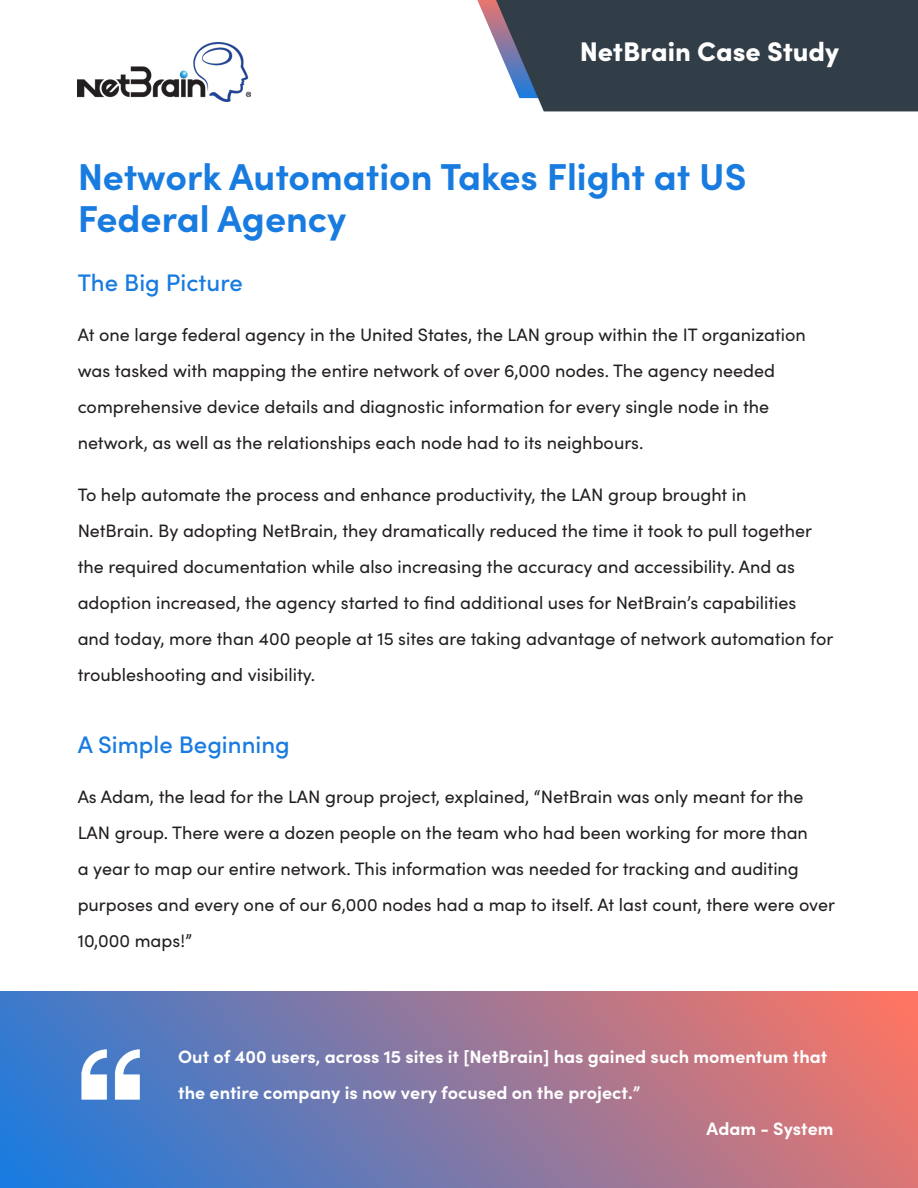
<style>
.page{position:relative;width:918px;height:1188px;background:#fff}
.page>*{position:absolute;margin:0;border:0;box-sizing:border-box;transform-origin:0 0}
.t1{font:700 37.5px/42px "Sofia Pro";color:#187be0}
.t2{font:900 27px "Sofia Pro";color:#fff}
.t3{font:500 24px "Sofia Pro";color:#187be0}
.t4{font:18px/36px "Sofia Pro";color:#231f20}
.t5{font:700 18px "Sofia Pro";color:#fff}
</style>
<div class="page">
<svg style="left:477px;top:0;width:19px;height:43px"></svg>
<div style="left:496px;top:0;width:422px;height:111px;background:#313e48"></div>
<img style="left:78px;top:43px;width:172px;height:59px">
<svg style="left:0;top:992px;width:918px;height:196px;background:#8d779f"></svg>
<img style="left:78px;top:1041px;width:66px;height:66px">
<p class="t2" style="left:580px;top:31px;width:261px">NetBrain Case Study</p>
<p class="t1" style="left:78px;top:153px;width:670px">Network Automation Takes Flight at US<br>Federal Agency</p>
<p class="t3" style="left:78px;top:265px;width:167px">The Big Picture</p>
<p class="t4" style="left:78px;top:315px;width:730px">At one large federal agency in the United States, the LAN group within the IT organization was tasked with mapping the entire network of over 6,000 nodes. The agency needed comprehensive device details and diagnostic information for every single node in the network, as well as the relationships each node had to its neighbours.</p>
<p class="t4" style="left:78px;top:476px;width:757px">To help automate the process and enhance productivity, the LAN group brought in<br>NetBrain. By adopting NetBrain, they dramatically reduced the time it took to pull together the required documentation while also increasing the accuracy and accessibility. And as adoption increased, the agency started to find additional uses for NetBrain’s capabilities<br>and today, more than 400 people at 15 sites are taking advantage of network automation for troubleshooting and visibility.</p>
<p class="t3" style="left:78px;top:727px;width:214px">A Simple Beginning</p>
<p class="t4" style="left:78px;top:777px;width:759px">As Adam, the lead for the LAN group project, explained, “NetBrain was only meant for the LAN group. There were a dozen people on the team who had been working for more than<br>a year to map our entire network. This information was needed for tracking and auditing purposes and every one of our 6,000 nodes had a map to itself. At last count, there were over 10,000 maps!”</p>
<p class="t5" style="left:178px;top:1042px;width:651px">Out of 400 users, across 15 sites it [NetBrain] has gained such momentum that</p>
<p class="t5" style="left:178px;top:1078px;width:463px">the entire company is now very focused on the project.”</p>
<p class="t5" style="left:707px;top:1114px;width:129px">Adam - System</p>
</div>
